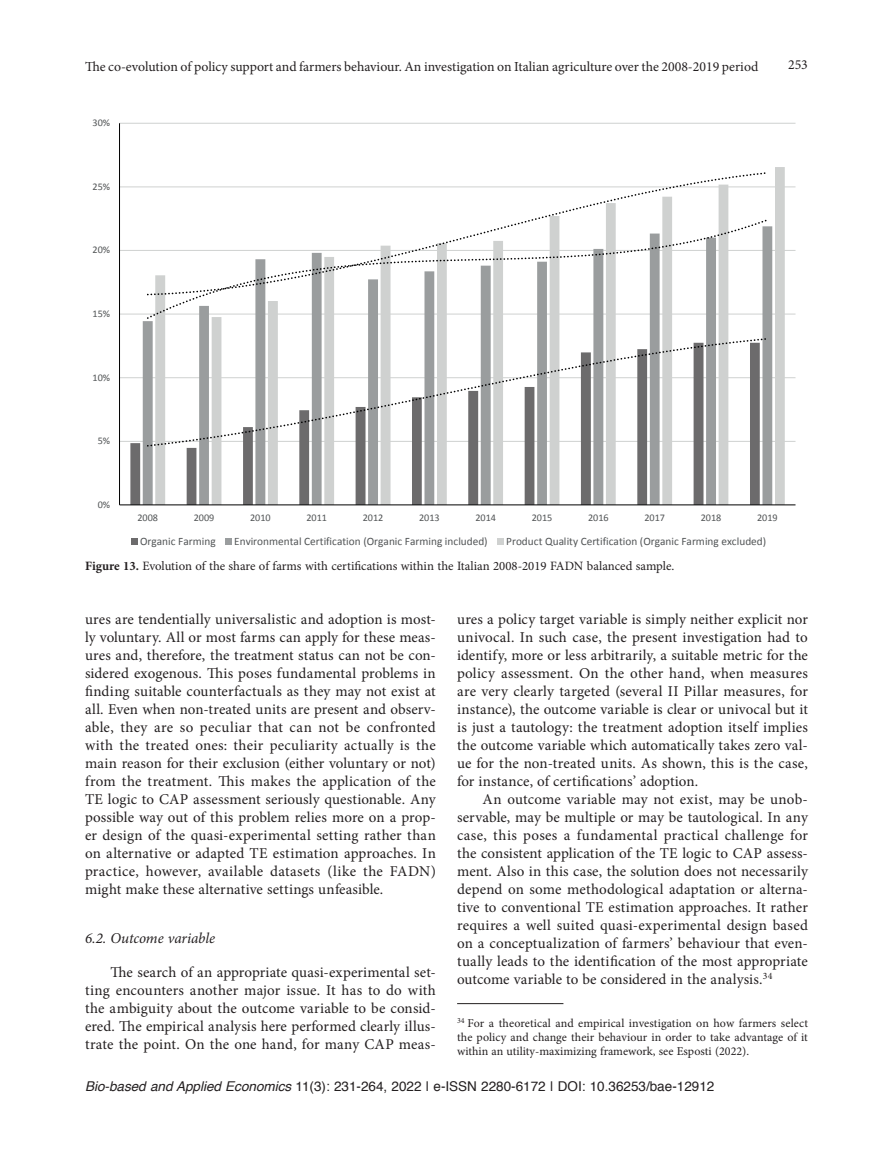
<style>
.page{position:relative;width:893px;height:1149px;background:#fff}
.page>*{position:absolute;margin:0;border:0;box-sizing:border-box;transform-origin:0 0}
.t1{font:15px/18px "Minion Pro";letter-spacing:.01em;color:#231f20;text-align:justify}
.t2{font:italic 15px "Minion Pro";letter-spacing:-.005em;color:#231f20}
.t3{font:13.8px "Minion Pro";color:#231f20}
.t4{font:13.5px "Helvetica";color:#231f20}
.t5{font:12.75px "Minion Pro";color:#231f20}
.t6{font:12px/14.4px "Minion Pro";letter-spacing:.005em;color:#231f20;text-align:justify}
.t7{font:11.25px "Calibri";color:#515455}
.t8{font:10.2px "Calibri";color:#515455}
.s1{font-weight:700}
.s2{font-style:italic}
</style>
<div class="page">
<hr style="left:457px;top:1002px;width:106px;height:1px;background:#231f20">
<hr style="left:120px;top:441px;width:675px;height:1px;background:#cfd1d0">
<hr style="left:120px;top:377px;width:675px;height:1px;background:#cfd1d0">
<hr style="left:120px;top:313px;width:675px;height:1px;background:#cfd1d0">
<hr style="left:120px;top:250px;width:675px;height:1px;background:#cfd1d0">
<hr style="left:120px;top:186px;width:675px;height:1px;background:#cfd1d0">
<hr style="left:120px;top:123px;width:675px;height:1px;background:#cfd1d0">
<svg style="left:130px;top:342px;width:13px;height:162px"></svg>
<svg style="left:155px;top:167px;width:630px;height:337px"></svg>
<hr style="left:119px;top:123px;width:1px;height:381px;background:#000001">
<hr style="left:120px;top:504px;width:675px;height:1px;background:#000001">
<svg style="left:146px;top:337px;width:623px;height:110px"></svg>
<svg style="left:145px;top:296px;width:624px;height:24px"></svg>
<svg style="left:146px;top:171px;width:623px;height:125px"></svg>
<svg style="left:131px;top:538px;width:6px;height:6px"></svg>
<svg style="left:225px;top:538px;width:6px;height:6px"></svg>
<div style="left:497px;top:538px;width:7px;height:6px;background:#cfd1d0"></div>
<p class="t3" style="left:85px;top:57px;width:675px">The co-evolution of policy support and farmers behaviour. An investigation on Italian agriculture over the 2008-2019 period</p>
<p class="t3" style="left:788px;top:55px;width:21px">253</p>
<p class="t8" style="left:92px;top:116px;width:19px">30%</p>
<p class="t8" style="left:92px;top:179px;width:19px">25%</p>
<p class="t8" style="left:92px;top:243px;width:19px">20%</p>
<p class="t8" style="left:92px;top:306px;width:19px">15%</p>
<p class="t8" style="left:92px;top:370px;width:19px">10%</p>
<p class="t8" style="left:98px;top:433px;width:14px">5%</p>
<p class="t8" style="left:98px;top:497px;width:14px">0%</p>
<p class="t8" style="left:137px;top:510px;width:22px">2008</p>
<p class="t8" style="left:194px;top:510px;width:22px">2009</p>
<p class="t8" style="left:250px;top:510px;width:22px">2010</p>
<p class="t8" style="left:306px;top:510px;width:22px">2011</p>
<p class="t8" style="left:363px;top:510px;width:22px">2012</p>
<p class="t8" style="left:419px;top:510px;width:22px">2013</p>
<p class="t8" style="left:475px;top:510px;width:22px">2014</p>
<p class="t8" style="left:532px;top:510px;width:22px">2015</p>
<p class="t8" style="left:588px;top:510px;width:22px">2016</p>
<p class="t8" style="left:644px;top:510px;width:22px">2017</p>
<p class="t8" style="left:701px;top:510px;width:22px">2018</p>
<p class="t8" style="left:757px;top:510px;width:22px">2019</p>
<p class="t7" style="left:140px;top:533px;width:77px">Organic Farming</p>
<p class="t7" style="left:234px;top:533px;width:255px">Environmental Certification (Organic Farming included)</p>
<p class="t7" style="left:506px;top:533px;width:262px">Product Quality Certification (Organic Farming excluded)</p>
<p class="t5" style="left:85px;top:557px;width:591px"><span class="s1">Figure 13.</span> Evolution of the share of farms with certifications within the Italian 2008-2019 FADN balanced sample.</p>
<p class="t1" style="left:85px;top:609px;width:353px">ures are tendentially universalistic and adoption is most&shy;ly voluntary. All or most farms can apply for these meas&shy;ures and, therefore, the treatment status can not be con&shy;sidered exogenous. This poses fundamental problems in finding suitable counterfactuals as they may not exist at all. Even when non-treated units are present and observ&shy;able, they are so peculiar that can not be confronted with the treated ones: their peculiarity actually is the main reason for their exclusion (either voluntary or not) from the treatment. This makes the application of the TE logic to CAP assessment seriously questionable. Any possible way out of this problem relies more on a prop&shy;er design of the quasi-experimental setting rather than on alternative or adapted TE estimation approaches. In practice, however, available datasets (like the FADN) might make these alternative settings unfeasible.</p>
<p class="t2" style="left:85px;top:927px;width:132px">6.2. Outcome variable</p>
<p class="t1" style="left:85px;top:963px;width:352px;text-indent:26px">The search of an appropriate quasi-experimental set&shy;ting encounters another major issue. It has to do with the ambiguity about the outcome variable to be consid&shy;ered. The empirical analysis here performed clearly illus&shy;trate the point. On the one hand, for many CAP meas-</p>
<p class="t1" style="left:457px;top:609px;width:352px">ures a policy target variable is simply neither explicit nor univocal. In such case, the present investigation had to identify, more or less arbitrarily, a suitable metric for the policy assessment. On the other hand, when measures are very clearly targeted (several II Pillar measures, for instance), the outcome variable is clear or univocal but it is just a tautology: the treatment adoption itself implies the outcome variable which automatically takes zero val&shy;ue for the non-treated units. As shown, this is the case, for instance, of certifications’ adoption.</p>
<p class="t1" style="left:457px;top:789px;width:353px;text-indent:26px">An outcome variable may not exist, may be unob&shy;servable, may be multiple or may be tautological. In any case, this poses a fundamental practical challenge for the consistent application of the TE logic to CAP assess&shy;ment. Also in this case, the solution does not necessarily depend on some methodological adaptation or alterna&shy;tive to conventional TE estimation approaches. It rather requires a well suited quasi-experimental design based on a conceptualization of farmers’ behaviour that even&shy;tually leads to the identification of the most appropriate outcome variable to be considered in the analysis.<sup>34</sup></p>
<p class="t6" style="left:457px;top:1015px;width:352px"><sup>34</sup> For a theoretical and empirical investigation on how farmers select the policy and change their behaviour in order to take advantage of it within an utility-maximizing framework, see Esposti (2022).</p>
<p class="t4" style="left:85px;top:1075px;width:631px"><span class="s2">Bio-based and Applied Economics</span> 11(3): 231-264, 2022 | e-ISSN 2280-6172 | DOI: 10.36253/bae-12912</p>
</div>
